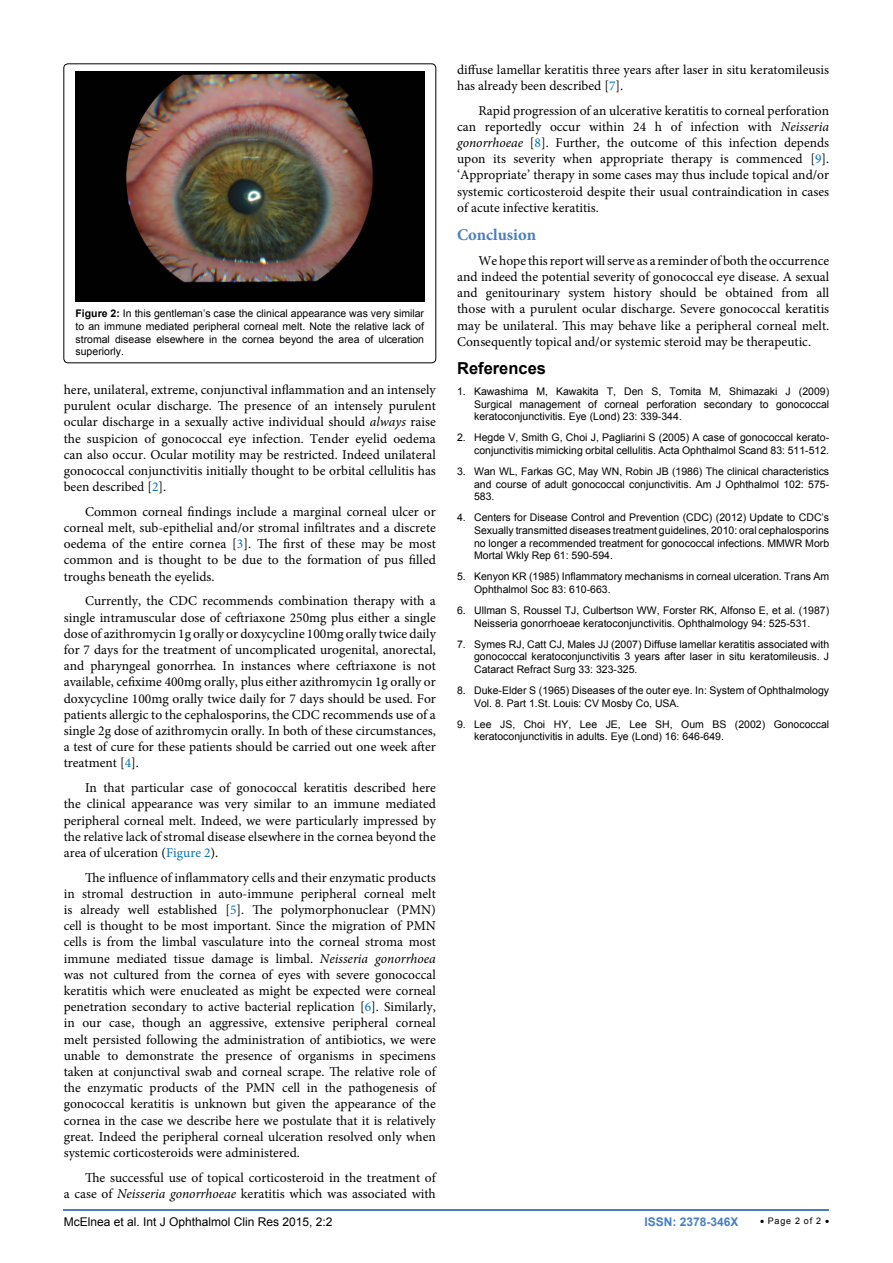
<style>
.page{position:relative;width:893px;height:1263px;background:#fff}
.page>*{position:absolute;margin:0;border:0;box-sizing:border-box;transform-origin:0 0}
.t1{font:700 16.5px "Minion Pro";color:#487ec0}
.t2{font:700 16.5px "Arial";color:#000}
.t3{font:13.5px/16.2px "Minion Pro";color:#000;text-align:justify}
.t4{font:12px "Arial";color:#000}
.t5{font:700 12px "Arial";color:#487ec0}
.t6{font:10.5px/12.6px "Arial";color:#000;text-align:justify}
.t7{font:9px "Arial";letter-spacing:.08em;color:#000}
.s1{font-weight:700}
.s2{font-style:italic}
.s3{color:#0072bc}
</style>
<div class="page">
<hr style="left:64px;top:1209px;width:765px;height:2px;background:#487ec0">
<div style="left:64px;top:64px;width:372px;height:299px;border:1px solid #000;border-radius:4px"></div>
<img style="left:76px;top:72px;width:348px;height:229px">
<p class="t6" style="left:76px;top:307px;width:350px"><span class="s1">Figure 2:</span> In this gentleman’s case the clinical appearance was very similar to an immune mediated peripheral corneal melt. Note the relative lack of stromal disease elsewhere in the cornea beyond the area of ulceration superiorly.</p>
<p class="t3" style="left:64px;top:382px;width:374px">here, unilateral, extreme, conjunctival inflammation and an intensely purulent ocular discharge. The presence of an intensely purulent ocular discharge in a sexually active individual should <span class="s2">always</span> raise the suspicion of gonococcal eye infection. Tender eyelid oedema can also occur. Ocular motility may be restricted. Indeed unilateral gonococcal conjunctivitis initially thought to be orbital cellulitis has been described [<span class="s3">2</span>].</p>
<p class="t3" style="left:64px;top:503px;width:374px;text-indent:21px">Common corneal findings include a marginal corneal ulcer or corneal melt, sub-epithelial and/or stromal infiltrates and a discrete oedema of the entire cornea [<span class="s3">3</span>]. The first of these may be most common and is thought to be due to the formation of pus filled troughs beneath the eyelids.</p>
<p class="t3" style="left:64px;top:593px;width:374px;text-indent:21px">Currently, the CDC recommends combination therapy with a single intramuscular dose of ceftriaxone 250mg plus either a single dose of azithromycin 1g orally or doxycycline 100mg orally twice daily for 7 days for the treatment of uncomplicated urogenital, anorectal, and pharyngeal gonorrhea. In instances where ceftriaxone is not available, cefixime 400mg orally, plus either azithromycin 1g orally or doxycycline 100mg orally twice daily for 7 days should be used. For patients allergic to the cephalosporins, the CDC recommends use of a single 2g dose of azithromycin orally. In both of these circumstances, a test of cure for these patients should be carried out one week after treatment [<span class="s3">4</span>].</p>
<p class="t3" style="left:64px;top:780px;width:374px;text-indent:21px">In that particular case of gonococcal keratitis described here the clinical appearance was very similar to an immune mediated peripheral corneal melt. Indeed, we were particularly impressed by the relative lack of stromal disease elsewhere in the cornea beyond the area of ulceration (<span class="s3">Figure 2</span>).</p>
<p class="t3" style="left:64px;top:869px;width:374px;text-indent:21px">The influence of inflammatory cells and their enzymatic products in stromal destruction in auto-immune peripheral corneal melt is already well established [<span class="s3">5</span>]. The polymorphonuclear (PMN) cell is thought to be most important. Since the migration of PMN cells is from the limbal vasculature into the corneal stroma most immune mediated tissue damage is limbal. <span class="s2">Neisseria gonorrhoea </span>was not cultured from the cornea of eyes with severe gonococcal keratitis which were enucleated as might be expected were corneal penetration secondary to active bacterial replication [<span class="s3">6</span>]. Similarly, in our case, though an aggressive, extensive peripheral corneal melt persisted following the administration of antibiotics, we were unable to demonstrate the presence of organisms in specimens taken at conjunctival swab and corneal scrape. The relative role of the enzymatic products of the PMN cell in the pathogenesis of gonococcal keratitis is unknown but given the appearance of the cornea in the case we describe here we postulate that it is relatively great. Indeed the peripheral corneal ulceration resolved only when systemic corticosteroids were administered.</p>
<p class="t3" style="left:64px;top:1169px;width:374px;text-align:right">The successful use of topical corticosteroid in the treatment of<br>a case of <span class="s2">Neisseria gonorrhoeae</span> keratitis which was associated with</p>
<p class="t3" style="left:457px;top:61px;width:374px">diffuse lamellar keratitis three years after laser in situ keratomileusis has already been described [<span class="s3">7</span>].</p>
<p class="t3" style="left:457px;top:102px;width:374px;text-indent:21px">Rapid progression of an ulcerative keratitis to corneal perforation can reportedly occur within 24 h of infection with <span class="s2">Neisseria gonorrhoeae</span> [<span class="s3">8</span>]. Further, the outcome of this infection depends upon its severity when appropriate therapy is commenced [<span class="s3">9</span>]. ‘Appropriate’ therapy in some cases may thus include topical and/or systemic corticosteroid despite their usual contraindication in cases of acute infective keratitis.</p>
<p class="t1" style="left:457px;top:223px;width:81px">Conclusion</p>
<p class="t3" style="left:457px;top:252px;width:374px;text-indent:21px">We hope this report will serve as a reminder of both the occurrence and indeed the potential severity of gonococcal eye disease. A sexual and genitourinary system history should be obtained from all those with a purulent ocular discharge. Severe gonococcal keratitis may be unilateral. This may behave like a peripheral corneal melt.<br>Consequently topical and/or systemic steroid may be therapeutic.</p>
<p class="t2" style="left:457px;top:357px;width:90px">References</p>
<p class="t6" style="left:474px;top:385px;width:357px;text-indent:-17px">1. Kawashima M, Kawakita T, Den S, Tomita M, Shimazaki J (2009)<br>Surgical management of corneal perforation secondary to gonococcal keratoconjunctivitis. Eye (Lond) 23: 339-344.</p>
<p class="t6" style="left:457px;top:432px;width:374px;text-align:right">2. Hegde V, Smith G, Choi J, Pagliarini S (2005) A case of gonococcal kerato&shy;conjunctivitis mimicking orbital cellulitis. Acta Ophthalmol Scand 83: 511-512.</p>
<p class="t6" style="left:474px;top:465px;width:357px;text-indent:-17px">3. Wan WL, Farkas GC, May WN, Robin JB (1986) The clinical characteristics and course of adult gonococcal conjunctivitis. Am J Ophthalmol 102: 575- 583.</p>
<p class="t6" style="left:474px;top:512px;width:357px;text-indent:-17px">4. Centers for Disease Control and Prevention (CDC) (2012) Update to CDC’s Sexually transmitted diseases treatment guidelines, 2010: oral cephalosporins no longer a recommended treatment for gonococcal infections. MMWR Morb Mortal Wkly Rep 61: 590-594.</p>
<p class="t6" style="left:474px;top:570px;width:357px;text-indent:-17px">5. Kenyon KR (1985) Inflammatory mechanisms in corneal ulceration. Trans Am<br>Ophthalmol Soc 83: 610-663.</p>
<p class="t6" style="left:457px;top:604px;width:374px;text-align:center">6. Ullman S, Roussel TJ, Culbertson WW, Forster RK, Alfonso E, et al. (1987)<br>Neisseria gonorrhoeae keratoconjunctivitis. Ophthalmology 94: 525-531.</p>
<p class="t6" style="left:474px;top:638px;width:357px;text-indent:-17px">7. Symes RJ, Catt CJ, Males JJ (2007) Diffuse lamellar keratitis associated with gonococcal keratoconjunctivitis 3 years after laser in situ keratomileusis. J Cataract Refract Surg 33: 323-325.</p>
<p class="t6" style="left:474px;top:684px;width:357px;text-indent:-17px">8. Duke-Elder S (1965) Diseases of the outer eye. In: System of Ophthalmology<br>Vol. 8. Part 1.St. Louis: CV Mosby Co, USA.</p>
<p class="t6" style="left:474px;top:718px;width:357px;text-indent:-17px">9. Lee JS, Choi HY, Lee JE, Lee SH, Oum BS (2002) Gonococcal keratoconjunctivitis in adults. Eye (Lond) 16: 646-649.</p>
<p class="t4" style="left:64px;top:1214px;width:270px">McElnea et al. Int J Ophthalmol Clin Res 2015, 2:2</p>
<p class="t7" style="left:760px;top:1215px;width:71px">• Page 2 of 2 •</p>
<p class="t5" style="left:644px;top:1214px;width:96px">ISSN: 2378-346X</p>
</div>
